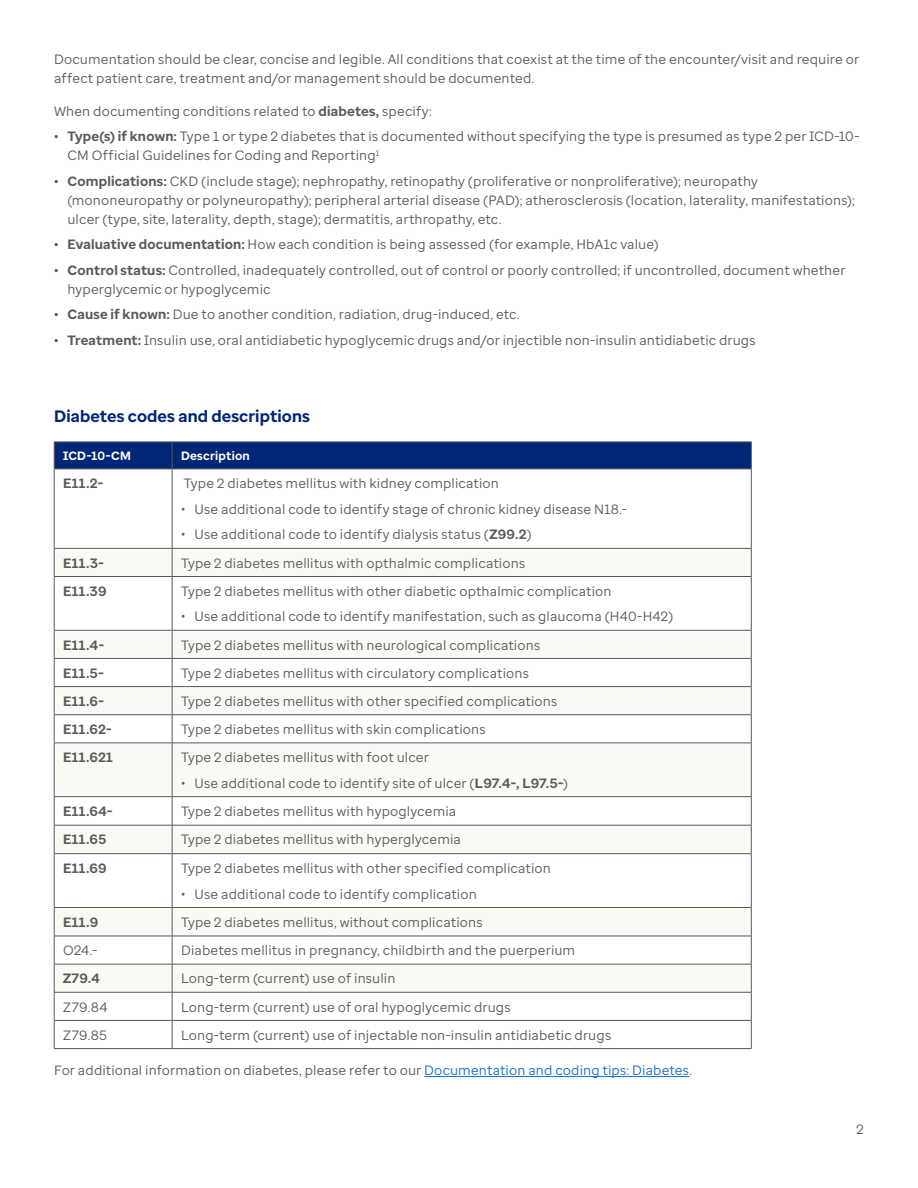
<style>
.page{position:relative;width:918px;height:1188px;background:#fff}
.page>*{position:absolute;margin:0;border:0;box-sizing:border-box;transform-origin:0 0}
.Body_header{font:700 16.5px "Optum Sans";letter-spacing:.005em;color:#002677}
.Body{font:13.5px/18.9px "Optum Sans";letter-spacing:.01em;color:#5a5a5a}
.Legal{font:13.5px "Optum Sans";letter-spacing:.01em;color:#5a5a5a}
.Body-2{font:700 13.5px "Optum Sans";letter-spacing:.02em;color:#5a5a5a}
.Page_number{font:13.5px "Optum Sans";color:#5a5a5a}
.Table_header{font:700 12px "Optum Sans";letter-spacing:.02em;color:#fff}
.s1{font-weight:700}
.s2{color:#196ecf}
</style>
<div class="page">
<svg style="left:55px;top:549px;width:696px;height:443px;fill:#fbf9f4"></svg>
<svg style="left:54px;top:442px;width:698px;height:27px;background:#042875"></svg>
<hr style="left:54px;top:469px;width:118px;height:1px;background:#5a5a5a">
<hr style="left:54px;top:469px;width:1px;height:79px;background:#5a5a5a">
<hr style="left:172px;top:469px;width:580px;height:1px;background:#5a5a5a">
<hr style="left:172px;top:469px;width:1px;height:79px;background:#5a5a5a">
<hr style="left:751px;top:469px;width:1px;height:79px;background:#5a5a5a">
<hr style="left:54px;top:548px;width:118px;height:1px;background:#5a5a5a">
<svg style="left:54px;top:549px;width:1px;height:27px"></svg>
<hr style="left:172px;top:548px;width:580px;height:1px;background:#5a5a5a">
<svg style="left:172px;top:549px;width:1px;height:27px"></svg>
<svg style="left:751px;top:549px;width:1px;height:27px"></svg>
<hr style="left:54px;top:576px;width:118px;height:1px;background:#5a5a5a">
<hr style="left:54px;top:577px;width:1px;height:53px;background:#5a5a5a">
<hr style="left:172px;top:576px;width:580px;height:1px;background:#5a5a5a">
<hr style="left:172px;top:577px;width:1px;height:53px;background:#5a5a5a">
<hr style="left:751px;top:577px;width:1px;height:53px;background:#5a5a5a">
<hr style="left:54px;top:630px;width:118px;height:1px;background:#5a5a5a">
<hr style="left:172px;top:630px;width:580px;height:1px;background:#5a5a5a">
<hr style="left:54px;top:658px;width:118px;height:1px;background:#5a5a5a">
<hr style="left:172px;top:658px;width:580px;height:1px;background:#5a5a5a">
<hr style="left:54px;top:686px;width:118px;height:1px;background:#5a5a5a">
<hr style="left:172px;top:686px;width:580px;height:1px;background:#5a5a5a">
<hr style="left:54px;top:714px;width:118px;height:1px;background:#5a5a5a">
<svg style="left:54px;top:630px;width:1px;height:113px"></svg>
<hr style="left:172px;top:714px;width:580px;height:1px;background:#5a5a5a">
<svg style="left:172px;top:630px;width:1px;height:113px"></svg>
<svg style="left:751px;top:630px;width:1px;height:113px"></svg>
<hr style="left:54px;top:743px;width:118px;height:1px;background:#5a5a5a">
<hr style="left:54px;top:743px;width:1px;height:53px;background:#5a5a5a">
<hr style="left:172px;top:743px;width:580px;height:1px;background:#5a5a5a">
<hr style="left:172px;top:743px;width:1px;height:53px;background:#5a5a5a">
<hr style="left:751px;top:743px;width:1px;height:53px;background:#5a5a5a">
<hr style="left:54px;top:796px;width:118px;height:1px;background:#5a5a5a">
<hr style="left:172px;top:796px;width:580px;height:1px;background:#5a5a5a">
<hr style="left:54px;top:825px;width:118px;height:1px;background:#5a5a5a">
<svg style="left:54px;top:797px;width:1px;height:56px"></svg>
<hr style="left:172px;top:825px;width:580px;height:1px;background:#5a5a5a">
<svg style="left:172px;top:797px;width:1px;height:56px"></svg>
<svg style="left:751px;top:797px;width:1px;height:56px"></svg>
<hr style="left:54px;top:853px;width:118px;height:1px;background:#5a5a5a">
<hr style="left:54px;top:854px;width:1px;height:53px;background:#5a5a5a">
<hr style="left:172px;top:853px;width:580px;height:1px;background:#5a5a5a">
<hr style="left:172px;top:854px;width:1px;height:53px;background:#5a5a5a">
<hr style="left:751px;top:854px;width:1px;height:53px;background:#5a5a5a">
<hr style="left:54px;top:907px;width:118px;height:1px;background:#5a5a5a">
<hr style="left:172px;top:907px;width:580px;height:1px;background:#5a5a5a">
<hr style="left:54px;top:936px;width:118px;height:1px;background:#5a5a5a">
<hr style="left:172px;top:936px;width:580px;height:1px;background:#5a5a5a">
<hr style="left:54px;top:964px;width:118px;height:1px;background:#5a5a5a">
<hr style="left:172px;top:964px;width:580px;height:1px;background:#5a5a5a">
<hr style="left:54px;top:992px;width:118px;height:1px;background:#5a5a5a">
<hr style="left:172px;top:992px;width:580px;height:1px;background:#5a5a5a">
<hr style="left:54px;top:1020px;width:118px;height:1px;background:#5a5a5a">
<svg style="left:54px;top:908px;width:1px;height:140px"></svg>
<hr style="left:172px;top:1020px;width:580px;height:1px;background:#5a5a5a">
<svg style="left:172px;top:908px;width:1px;height:140px"></svg>
<svg style="left:751px;top:908px;width:1px;height:140px"></svg>
<hr style="left:54px;top:1048px;width:118px;height:1px;background:#5a5a5a">
<hr style="left:172px;top:1048px;width:580px;height:1px;background:#5a5a5a">
<hr style="left:424px;top:1076px;width:265px;height:1px;background:#196ecf">
<p class="Body" style="left:54px;top:50px;width:807px">Documentation should be clear, concise and legible. All conditions that coexist at the time of the encounter/visit and require or affect patient care, treatment and/or management should be documented.</p>
<p class="Body" style="left:54px;top:101px;width:379px">When documenting conditions related to <span class="s1">diabetes,</span> specify:</p>
<p class="Body" style="left:68px;top:127px;width:794px;text-indent:-14px"><span class="s1">• Type(s) if known:</span> Type 1 or type 2 diabetes that is documented without specifying the type is presumed as type 2 per ICD-10-<br>CM Official Guidelines for Coding and Reporting<sup>1</sup></p>
<p class="Body" style="left:68px;top:172px;width:789px;text-indent:-14px"><span class="s1">• Complications:</span> CKD (include stage); nephropathy, retinopathy (proliferative or nonproliferative); neuropathy (mononeuropathy or polyneuropathy); peripheral arterial disease (PAD); atherosclerosis (location, laterality, manifestations); ulcer (type, site, laterality, depth, stage); dermatitis, arthropathy, etc.</p>
<p class="Body" style="left:54px;top:235px;width:606px"><span class="s1">• Evaluative documentation:</span> How each condition is being assessed (for example, HbA1c value)</p>
<p class="Body" style="left:68px;top:261px;width:779px;text-indent:-14px"><span class="s1">• Control status:</span> Controlled, inadequately controlled, out of control or poorly controlled; if uncontrolled, document whether hyperglycemic or hypoglycemic</p>
<p class="Body" style="left:54px;top:305px;width:467px"><span class="s1">• Cause if known:</span> Due to another condition, radiation, drug-induced, etc.</p>
<p class="Body" style="left:54px;top:331px;width:703px"><span class="s1">• Treatment:</span> Insulin use, oral antidiabetic hypoglycemic drugs and/or injectible non-insulin antidiabetic drugs</p>
<p class="Body_header" style="left:54px;top:405px;width:258px">Diabetes codes and descriptions</p>
<p class="Table_header" style="left:63px;top:448px;width:69px">ICD-10-CM</p>
<p class="Table_header" style="left:181px;top:448px;width:70px">Description</p>
<p class="Body-2" style="left:63px;top:475px;width:42px">E11.2-</p>
<p class="Body" style="left:184px;top:474px;width:317px">Type 2 diabetes mellitus with kidney complication</p>
<p class="Body" style="left:181px;top:499px;width:448px">• Use additional code to identify stage of chronic kidney disease N18.-</p>
<p class="Body" style="left:181px;top:525px;width:352px">• Use additional code to identify dialysis status (<span class="s1">Z99.2</span>)</p>
<p class="Body-2" style="left:63px;top:554px;width:42px">E11.3-</p>
<p class="Body" style="left:181px;top:553px;width:346px">Type 2 diabetes mellitus with opthalmic complications</p>
<p class="Body-2" style="left:63px;top:582px;width:45px">E11.39</p>
<p class="Body" style="left:181px;top:581px;width:432px">Type 2 diabetes mellitus with other diabetic opthalmic complication</p>
<p class="Body" style="left:181px;top:607px;width:494px">• Use additional code to identify manifestation, such as glaucoma (H40-H42)</p>
<p class="Body-2" style="left:63px;top:636px;width:43px">E11.4-</p>
<p class="Body" style="left:181px;top:635px;width:361px">Type 2 diabetes mellitus with neurological complications</p>
<p class="Body-2" style="left:63px;top:664px;width:42px">E11.5-</p>
<p class="Body" style="left:181px;top:663px;width:350px">Type 2 diabetes mellitus with circulatory complications</p>
<p class="Body-2" style="left:63px;top:692px;width:42px">E11.6-</p>
<p class="Body" style="left:181px;top:692px;width:378px">Type 2 diabetes mellitus with other specified complications</p>
<p class="Body-2" style="left:63px;top:720px;width:50px">E11.62-</p>
<p class="Body" style="left:181px;top:720px;width:306px">Type 2 diabetes mellitus with skin complications</p>
<p class="Body-2" style="left:63px;top:749px;width:51px">E11.621</p>
<p class="Body" style="left:181px;top:748px;width:249px">Type 2 diabetes mellitus with foot ulcer</p>
<p class="Body" style="left:181px;top:773px;width:388px">• Use additional code to identify site of ulcer (<span class="s1">L97.4-, L97.5-</span>)</p>
<p class="Body-2" style="left:63px;top:802px;width:51px">E11.64-</p>
<p class="Body" style="left:181px;top:802px;width:277px">Type 2 diabetes mellitus with hypoglycemia</p>
<p class="Body-2" style="left:63px;top:831px;width:45px">E11.65</p>
<p class="Body" style="left:181px;top:830px;width:281px">Type 2 diabetes mellitus with hyperglycemia</p>
<p class="Body-2" style="left:63px;top:859px;width:45px">E11.69</p>
<p class="Body" style="left:181px;top:859px;width:371px">Type 2 diabetes mellitus with other specified complication</p>
<p class="Body" style="left:181px;top:884px;width:297px">• Use additional code to identify complication</p>
<p class="Body-2" style="left:63px;top:913px;width:37px">E11.9</p>
<p class="Body" style="left:181px;top:912px;width:303px">Type 2 diabetes mellitus, without complications</p>
<p class="Body" style="left:63px;top:941px;width:36px">O24.-</p>
<p class="Body" style="left:181px;top:941px;width:396px">Diabetes mellitus in pregnancy, childbirth and the puerperium</p>
<p class="Body-2" style="left:63px;top:970px;width:38px">Z79.4</p>
<p class="Body" style="left:181px;top:969px;width:216px">Long-term (current) use of insulin</p>
<p class="Body" style="left:63px;top:997px;width:46px">Z79.84</p>
<p class="Body" style="left:181px;top:997px;width:331px">Long-term (current) use of oral hypoglycemic drugs</p>
<p class="Body" style="left:63px;top:1025px;width:46px">Z79.85</p>
<p class="Body" style="left:181px;top:1025px;width:432px">Long-term (current) use of injectable non-insulin antidiabetic drugs</p>
<p class="Legal" style="left:54px;top:1062px;width:640px">For additional information on diabetes, please refer to our <span class="s2">Documentation and coding tips: Diabetes.</span></p>
<p class="Page_number" style="left:857px;top:1120px;width:9px">2</p>
</div>
